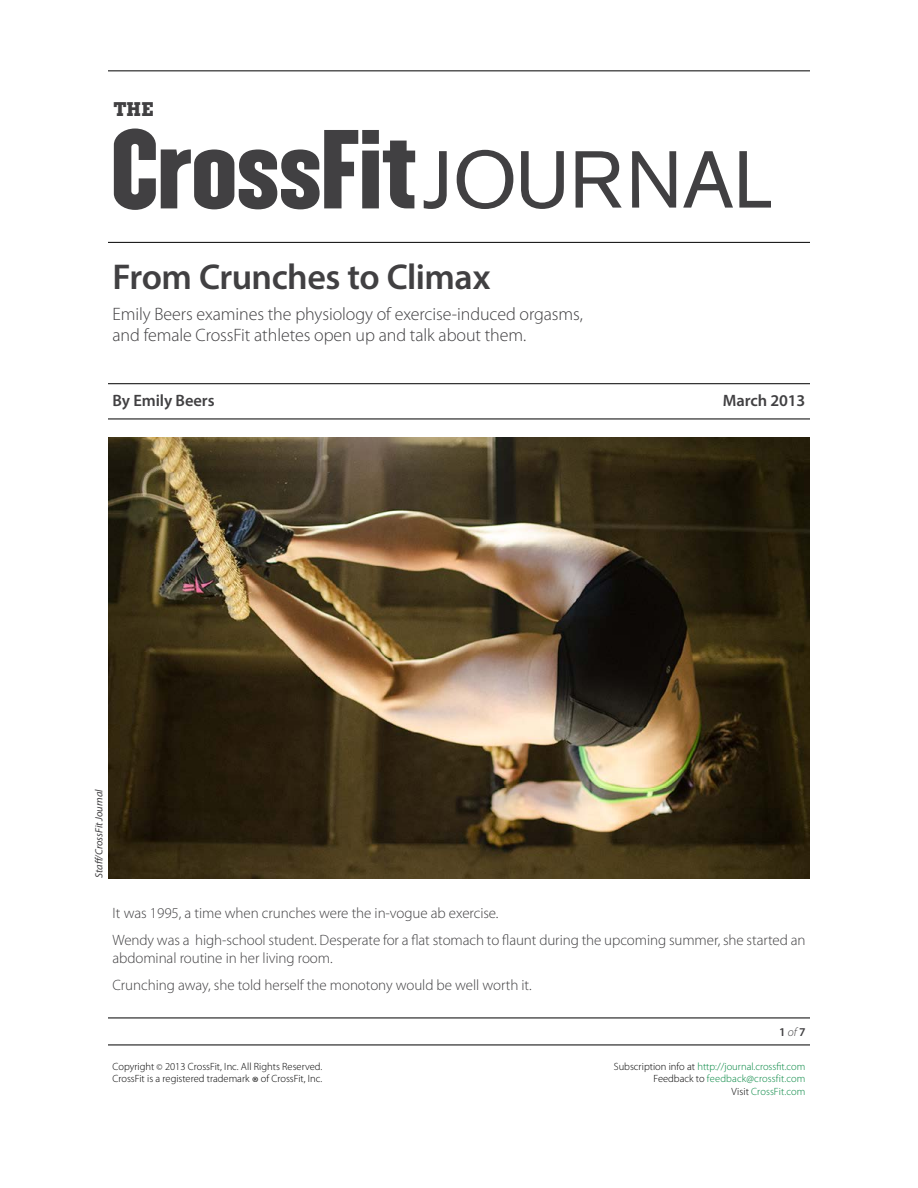
<style>
.page{position:relative;width:918px;height:1188px;background:#fff}
.page>*{position:absolute;margin:0;border:0;box-sizing:border-box;transform-origin:0 0}
.t1{font:79.8px "Akzidenz Grotesk BE";color:#414042}
.t2{font:600 36px "Myriad Pro";letter-spacing:-.015em;color:#414042}
.t3{font:700 19.65px "Boton";color:#414042}
.t4{font:300 18px/21px "Myriad Pro";letter-spacing:-.005em;color:#414042}
.t5{font:600 16.5px "Myriad Pro";letter-spacing:-.005em;color:#414042}
.t6{font:300 15px/27px "Myriad Pro";letter-spacing:-.005em;color:#414042}
.t7{font:600 12px "Myriad Pro";color:#414042}
.t8{font:300 10.5px/12.6px "Myriad Pro";color:#00853f;text-align:right}
.t9{font:300 10.5px/12px "Myriad Pro";color:#000}
.t10{font:italic 10.5px "Myriad Pro";letter-spacing:-.005em;color:#414042}
.s1{font-weight:300;font-style:italic}
.s2{font-size:9px}
.s3{font-size:16.5px}
.s4{color:#000}
</style>
<div class="page">
<hr style="left:108px;top:1018px;width:702px;height:1px;background:#000">
<hr style="left:108px;top:1045px;width:702px;height:1px;background:#000">
<svg style="left:114px;top:129px;width:301px;height:81px"></svg>
<hr style="left:108px;top:242px;width:702px;height:1px;background:#000">
<hr style="left:108px;top:71px;width:702px;height:1px;background:#000">
<hr style="left:108px;top:383px;width:702px;height:1px;background:#000">
<hr style="left:108px;top:419px;width:702px;height:1px;background:#000">
<img style="left:108px;top:438px;width:702px;height:440px">
<h3 class="t3" style="left:114px;top:98px;width:41px">THE</h3>
<h1 class="t1" style="left:423px;top:132px;width:354px">JOURNAL</h1>
<h2 class="t2" style="left:112px;top:254px;width:380px">From Crunches to Climax</h2>
<p class="t4" style="left:112px;top:304px;width:472px">Emily Beers examines the physiology of exercise-induced orgasms, and female CrossFit athletes open up and talk about them.</p>
<p class="t5" style="left:112px;top:390px;width:104px">By Emily Beers</p>
<p class="t5" style="left:723px;top:390px;width:84px">March 2013</p>
<p class="t10" style="left:92px;top:878px;width:90px;rotate:-90deg">Staff/CrossFit Journal</p>
<p class="t6" style="left:112px;top:900px;width:695px">It was 1995, a time when crunches were the in-vogue ab exercise.<br>Wendy was a high-school student. Desperate for a flat stomach to flaunt during the upcoming summer, she started an</p>
<p class="t6" style="left:112px;top:945px;width:421px">abdominal routine in her living room.<br>Crunching away, she told herself the monotony would be well worth it.</p>
<p class="t7" style="left:779px;top:1024px;width:28px">1 <span class="s1">of</span> 7</p>
<p class="t9" style="left:112px;top:1061px;width:211px">Copyright <span class="s2">©</span> 2013 CrossFit, Inc. All Rights Reserved.<br>CrossFit is a registered trademark <span class="s3">®</span> of CrossFit, Inc.</p>
<p class="t8" style="left:614px;top:1060px;width:193px"><span class="s4">Subscription info at</span> http://journal.crossfit.com<br><span class="s4">Feedback to</span> feedback@crossfit.com<br><span class="s4">Visit</span> CrossFit.com</p>
</div>
